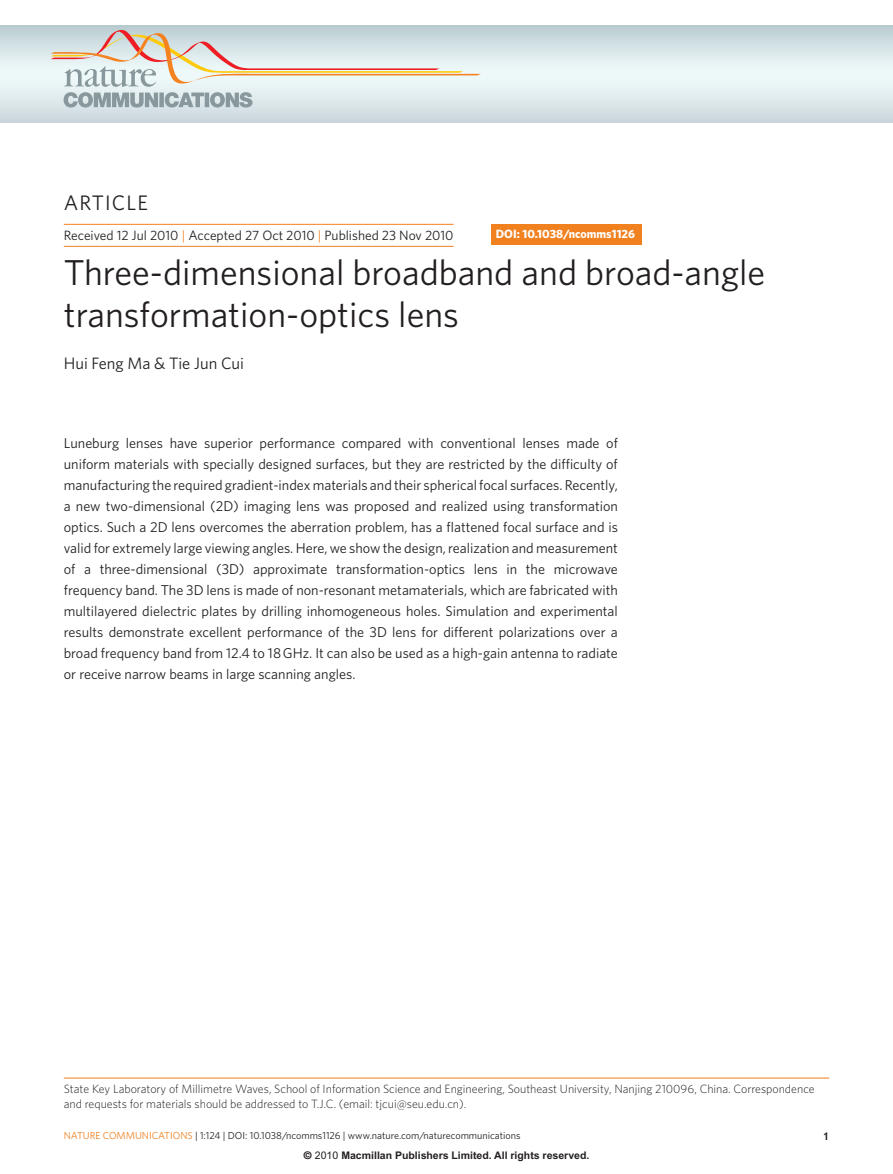
<style>
.page{position:relative;width:893px;height:1174px;background:#fff}
.page>*{position:absolute;margin:0;border:0;box-sizing:border-box;transform-origin:0 0}
.pAtl{font:36px/42px "Whitney";color:#231f20}
.t1{font:21px "Whitney";letter-spacing:.05em;color:#231f20}
.pAu{font:16.5px "Whitney";color:#231f20}
.pAbstext{font:14.25px/21px "Whitney";color:#231f20;text-align:justify}
.pPrdates{font:13.5px "Whitney";color:#231f20}
.pAffiliation{font:300 12px/15px "Whitney";color:#231f20}
.pDoiTop{font:700 12px "Whitney";color:#fff}
.t2{font:700 10.5px "Arial";color:#231f20}
.pDoiLRH{font:10.2px "Whitney";color:#231f20}
.pDoiLRH-2{font:10.2px "Whitney";color:#f1801f}
.s1{color:#f1801f}
.s2{font-family:"Helvetica Bold 2";font-weight:400}
.s3{font-weight:400}
</style>
<div class="page">
<svg style="left:0;top:25px;width:893px;height:97px;background:#d8e4e7"></svg>
<svg style="left:50px;top:30px;width:431px;height:77px;background:#d8dad6"></svg>
<hr style="left:64px;top:224px;width:390px;height:1px;background:#f1801f">
<hr style="left:64px;top:246px;width:390px;height:1px;background:#f1801f">
<div style="left:492px;top:225px;width:150px;height:20px;background:#f1801f"></div>
<hr style="left:64px;top:1077px;width:765px;height:1px;background:#f1801f">
<p class="t1" style="left:64px;top:190px;width:86px">ARTICLE</p>
<p class="pPrdates" style="left:64px;top:227px;width:391px">Received 12 Jul 2010 <span class="s1">|</span> Accepted 27 Oct 2010 <span class="s1">|</span> Published 23 N ov 2010</p>
<p class="pDoiTop" style="left:496px;top:227px;width:141px">DOI: 10.1038/ncomms1126</p>
<p class="pAtl" style="left:64px;top:251px;width:703px">Three-dimensional broadband and broad-angle transformation-optics lens</p>
<p class="pAu" style="left:64px;top:353px;width:182px">Hui Feng Ma &amp; Tie Jun Cui</p>
<p class="pAbstext" style="left:64px;top:432px;width:556px">Luneburg lenses have superior performance compared with conventional lenses made of uniform materials with specially designed surfaces, but they are restricted by the difficulty of manufacturing the required gradient-index materials and their spherical focal surfaces. Recently, a new two-dimensional (2D) imaging lens was proposed and realized using transformation optics. Such a 2D lens overcomes the aberration problem, has a flattened focal surface and is valid for extremely large viewing angles. Here, we show the design, realization and measurement of a three-dimensional (3D) approximate transformation-optics lens in the microwave frequency band. The 3D lens is made of non-resonant metamaterials, which are fabricated with multilayered dielectric plates by drilling inhomogeneous holes. Simulation and experimental results demonstrate excellent performance of the 3D lens for different polarizations over a broad frequency band from 12.4 to 18GHz. It can also be used as a high-gain antenna to radiate or receive narrow beams in large scanning angles.</p>
<p class="pAffiliation" style="left:64px;top:1081px;width:752px">State Key Laboratory of Millimetre Waves, School of Information Science and Engineering, Southeast University, Nanjing 210096, China. Correspondence and requests for materials should be addressed to T.J.C. (email: tjcui@seu.edu.cn).</p>
<p class="pDoiLRH-2" style="left:64px;top:1129px;width:91px">nature communicati</p>
<p class="pDoiLRH" style="left:173px;top:1129px;width:349px"><span class="s1">ons</span> | 1:124 | DOI: 10.1038/ncomms1126 | www.nature.com/naturecommunications</p>
<p class="t2" style="left:304px;top:1149px;width:287px"><span class="s2">©</span> <span class="s3">2010</span> Macmillan Publishers Limited. All rights reserved.</p>
</div>
